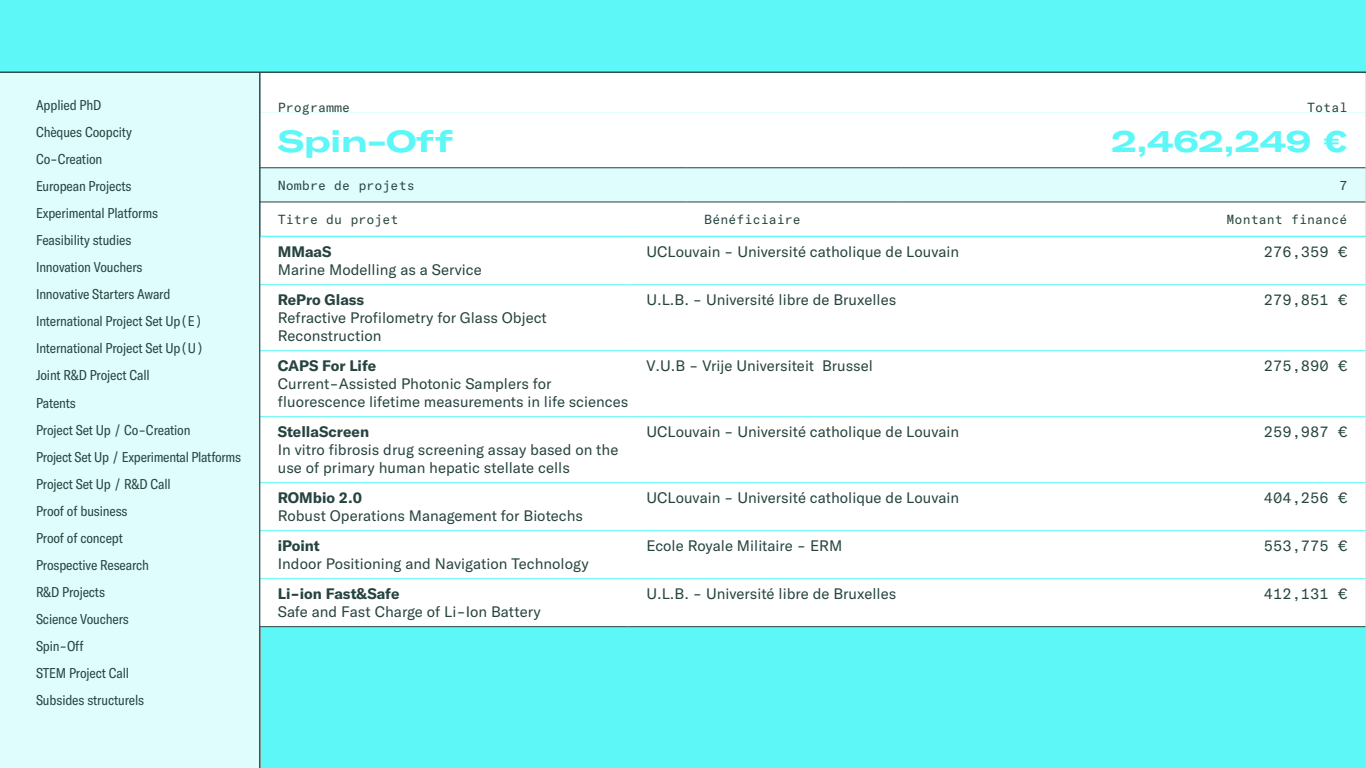
<style>
.page{position:relative;width:1366px;height:768px;background:#5df7f7}
.page>*{position:absolute;margin:0;border:0;box-sizing:border-box;transform-origin:0 0}
.t1{font:700 expanded 30px "GT America";color:#5df7f7}
.t2{font:15px/18px "GT America";color:#26443f}
.t3{font:700 15px "GT America";color:#26443f}
.t4{font:15px "GT America Mono";color:#26443f}
.t5{font:condensed 14px/27px "GT America";letter-spacing:-.01em;color:#26443f}
.t6{font:13px "GT America Mono";color:#26443f}
</style>
<div class="page">
<div style="left:0;top:72px;width:260px;height:696px;background:#dffdfd"></div>
<div style="left:261px;top:73px;width:1105px;height:163px;background:#fff"></div>
<div style="left:261px;top:112px;width:1104px;height:56px;background:#fff"></div>
<div style="left:261px;top:169px;width:1105px;height:33px;background:#dffdfd"></div>
<hr style="left:686px;top:202px;width:216px;height:1px;background:#26443f">
<hr style="left:902px;top:202px;width:256px;height:1px;background:#26443f">
<hr style="left:1158px;top:202px;width:208px;height:1px;background:#26443f">
<hr style="left:260px;top:202px;width:426px;height:1px;background:#26443f">
<hr style="left:902px;top:168px;width:256px;height:1px;background:#26443f">
<hr style="left:1158px;top:168px;width:208px;height:1px;background:#26443f">
<hr style="left:260px;top:168px;width:426px;height:1px;background:#26443f">
<hr style="left:686px;top:168px;width:216px;height:1px;background:#26443f">
<div style="left:261px;top:237px;width:1104px;height:389px;background:#fff"></div>
<hr style="left:260px;top:284px;width:368px;height:1px;background:#5df7f7">
<hr style="left:628px;top:284px;width:369px;height:1px;background:#5df7f7">
<hr style="left:997px;top:284px;width:369px;height:1px;background:#5df7f7">
<hr style="left:260px;top:350px;width:368px;height:1px;background:#5df7f7">
<hr style="left:628px;top:350px;width:369px;height:1px;background:#5df7f7">
<hr style="left:997px;top:350px;width:369px;height:1px;background:#5df7f7">
<hr style="left:260px;top:416px;width:368px;height:1px;background:#5df7f7">
<hr style="left:628px;top:416px;width:369px;height:1px;background:#5df7f7">
<hr style="left:997px;top:416px;width:369px;height:1px;background:#5df7f7">
<hr style="left:260px;top:482px;width:368px;height:1px;background:#5df7f7">
<hr style="left:628px;top:482px;width:369px;height:1px;background:#5df7f7">
<hr style="left:997px;top:482px;width:369px;height:1px;background:#5df7f7">
<hr style="left:260px;top:530px;width:368px;height:1px;background:#5df7f7">
<hr style="left:628px;top:530px;width:369px;height:1px;background:#5df7f7">
<hr style="left:997px;top:530px;width:369px;height:1px;background:#5df7f7">
<hr style="left:260px;top:578px;width:368px;height:1px;background:#5df7f7">
<hr style="left:628px;top:578px;width:369px;height:1px;background:#5df7f7">
<hr style="left:260px;top:626px;width:368px;height:1px;background:#26443f">
<hr style="left:628px;top:626px;width:369px;height:1px;background:#26443f">
<hr style="left:997px;top:578px;width:369px;height:1px;background:#5df7f7">
<hr style="left:997px;top:626px;width:369px;height:1px;background:#26443f">
<hr style="left:0;top:72px;width:1366px;height:1px;background:#26443f">
<hr style="left:260px;top:72px;width:1px;height:696px;background:#26443f">
<p class="t5" style="left:36px;top:92px;width:207px">Applied PhD<br>Chèques Coopcity<br>Co-Creation<br>European Projects<br>Experimental Platforms<br>Feasibility studies<br>Innovation Vouchers<br>Innovative Starters Award<br>International Project Set Up(E)<br>International Project Set Up(U)<br>Joint R&amp;D Project Call<br>Patents<br>Project Set Up / Co-Creation<br>Project Set Up / Experimental Platforms<br>Project Set Up / R&amp;D Call<br>Proof of business<br>Proof of concept<br>Prospective Research<br>R&amp;D Projects<br>Science Vouchers<br>Spin-Off<br>STEM Project Call<br>Subsides structurels</p>
<p class="t6" style="left:278px;top:100px;width:74px">Programme</p>
<p class="t6" style="left:1307px;top:100px;width:42px">Total</p>
<h1 class="t1" style="left:278px;top:122px;width:177px">Spin-Off</h1>
<h1 class="t1" style="left:1111px;top:122px;width:238px">2,462,249 €</h1>
<p class="t6" style="left:278px;top:178px;width:139px">Nombre de projets</p>
<p class="t6" style="left:1339px;top:178px;width:10px">7</p>
<p class="t6" style="left:278px;top:212px;width:122px">Titre du projet</p>
<p class="t6" style="left:704px;top:212px;width:98px">Bénéficiaire</p>
<p class="t6" style="left:1227px;top:212px;width:122px">Montant financé</p>
<p class="t3" style="left:278px;top:242px;width:55px">MMaaS</p>
<p class="t2" style="left:278px;top:260px;width:205px">Marine Modelling as a Service</p>
<p class="t2" style="left:646px;top:242px;width:314px">UCLouvain - Université catholique de Louvain</p>
<p class="t4" style="left:1264px;top:243px;width:85px">276,359 €</p>
<p class="t3" style="left:278px;top:290px;width:88px">RePro Glass</p>
<p class="t2" style="left:278px;top:308px;width:271px">Refractive Profilometry for Glass Object<br>Reconstruction</p>
<p class="t2" style="left:646px;top:290px;width:251px">U.L.B. - Université libre de Bruxelles</p>
<p class="t4" style="left:1264px;top:291px;width:85px">279,851 €</p>
<p class="t3" style="left:278px;top:356px;width:100px">CAPS For Life</p>
<p class="t2" style="left:278px;top:374px;width:352px">Current-Assisted Photonic Samplers for fluorescence lifetime measurements in life sciences</p>
<p class="t2" style="left:646px;top:356px;width:228px">V.U.B - Vrije Universiteit Brussel</p>
<p class="t4" style="left:1264px;top:357px;width:85px">275,890 €</p>
<p class="t3" style="left:278px;top:422px;width:93px">StellaScreen</p>
<p class="t2" style="left:278px;top:440px;width:342px">In vitro fibrosis drug screening assay based on the use of primary human hepatic stellate cells</p>
<p class="t2" style="left:646px;top:422px;width:314px">UCLouvain - Université catholique de Louvain</p>
<p class="t4" style="left:1264px;top:423px;width:85px">259,987 €</p>
<p class="t3" style="left:278px;top:488px;width:86px">ROMbio 2.0</p>
<p class="t2" style="left:278px;top:506px;width:307px">Robust Operations Management for Biotechs</p>
<p class="t2" style="left:646px;top:488px;width:314px">UCLouvain - Université catholique de Louvain</p>
<p class="t4" style="left:1264px;top:489px;width:85px">404,256 €</p>
<p class="t2" style="left:646px;top:536px;width:198px">Ecole Royale Militaire - ERM</p>
<p class="t4" style="left:1264px;top:537px;width:85px">553,775 €</p>
<p class="t3" style="left:278px;top:536px;width:44px">iPoint</p>
<p class="t2" style="left:278px;top:554px;width:312px">Indoor Positioning and Navigation Technology</p>
<p class="t3" style="left:278px;top:584px;width:123px">Li-ion Fast&amp;Safe</p>
<p class="t2" style="left:278px;top:602px;width:264px">Safe and Fast Charge of Li-Ion Battery</p>
<p class="t2" style="left:646px;top:584px;width:251px">U.L.B. - Université libre de Bruxelles</p>
<p class="t4" style="left:1264px;top:585px;width:85px">412,131 €</p>
</div>
